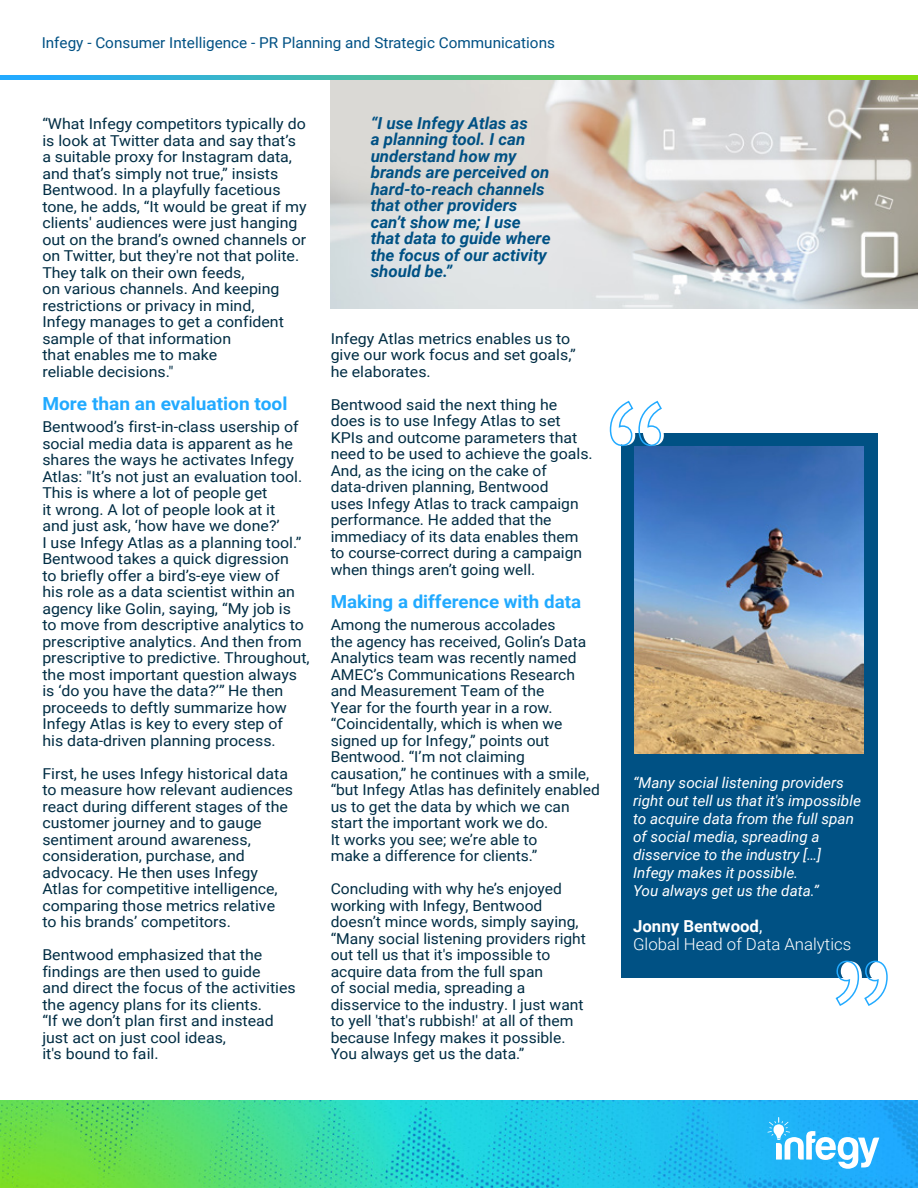
<style>
.page{position:relative;width:918px;height:1188px;background:#fff}
.page>*{position:absolute;margin:0;border:0;box-sizing:border-box;transform-origin:0 0}
.t1{font:700 18px "Roboto";color:#2af;scale:1.04 1}
.t2{font:700 18px "Roboto";color:#2af;scale:1.06 1}
.t3{font:italic 700 16.5px/16.5px "Roboto";color:#005184}
.t4{font:300 16.5px/18px "Roboto";color:#fff}
.t5{font:15px/16.5px "Roboto";color:#002d44;scale:1.06 1}
.t6{font:15px/16.5px "Roboto";color:#002d44;scale:1.04 1}
.t7{font:italic 15px/18px "Roboto";color:#fff}
.t8{font:15px "Roboto";color:#005184}
.s1{font-weight:700}
.s2{font-weight:400}
</style>
<div class="page">
<img style="left:0;top:1101px;width:918px;height:87px">
<svg style="left:767px;top:1117px;width:112px;height:52px"></svg>
<img style="left:331px;top:79px;width:587px;height:229px">
<svg style="left:0;top:76px;width:918px;height:3px;background:#55c386"></svg>
<div style="left:621px;top:433px;width:257px;height:545px;background:#005184"></div>
<svg style="left:835px;top:960px;width:53px;height:46px"></svg>
<img style="left:634px;top:447px;width:230px;height:306px">
<svg style="left:609px;top:400px;width:56px;height:47px"></svg>
<p class="t8" style="left:42px;top:32px;width:515px">Infegy - Consumer Intelligence - PR Planning and Strategic Communications</p>
<p class="t5" style="left:42px;top:115px;width:251px">“What Infegy competitors typically do is look at Twitter data and say that’s a suitable proxy for Instagram data, and that’s simply not true,” insists Bentwood. In a playfully facetious tone, he adds, “It would be great if my clients' audiences were just hanging out on the brand’s owned channels or on Twitter, but they're not that polite.<br>They talk on their own feeds,<br>on various channels. And keeping restrictions or privacy in mind,<br>Infegy manages to get a confident sample of that information<br>that enables me to make<br>reliable decisions."</p>
<p class="t2" style="left:42px;top:391px;width:233px">More than an evaluation tool</p>
<p class="t5" style="left:42px;top:418px;width:254px">Bentwood’s first-in-class usership of social media data is apparent as he shares the ways he activates Infegy Atlas: "It’s not just an evaluation tool.<br>This is where a lot of people get<br>it wrong. A lot of people look at it<br>and just ask, ‘how have we done?’<br>I use Infegy Atlas as a planning tool.” Bentwood takes a quick digression<br>to briefly offer a bird’s-eye view of<br>his role as a data scientist within an agency like Golin, saying, “My job is<br>to move from descriptive analytics to prescriptive analytics. And then from prescriptive to predictive. Throughout, the most important question always is ‘do you have the data?’” He then proceeds to deftly summarize how Infegy Atlas is key to every step of<br>his data-driven planning process.</p>
<p class="t5" style="left:42px;top:765px;width:238px">First, he uses Infegy historical data to measure how relevant audiences react during different stages of the customer journey and to gauge sentiment around awareness, consideration, purchase, and advocacy. He then uses Infegy<br>Atlas for competitive intelligence, comparing those metrics relative<br>to his brands’ competitors.</p>
<p class="t5" style="left:42px;top:946px;width:241px">Bentwood emphasized that the findings are then used to guide<br>and direct the focus of the activities the agency plans for its clients.<br>“If we don’t plan first and instead just act on just cool ideas,<br>it's bound to fail.</p>
<p class="t3" style="left:371px;top:114px;width:181px">“I use Infegy Atlas as<br>a planning tool. I can understand how my brands are perceived on hard-to-reach channels that other providers can’t show me; I use that data to guide where the focus of our activity should be.”</p>
<p class="t5" style="left:331px;top:329px;width:233px">Infegy Atlas metrics enables us to give our work focus and set goals,” he elaborates.</p>
<p class="t5" style="left:331px;top:395px;width:249px">Bentwood said the next thing he does is to use Infegy Atlas to set<br>KPIs and outcome parameters that need to be used to achieve the goals.<br>And, as the icing on the cake of data-driven planning, Bentwood<br>uses Infegy Atlas to track campaign performance. He added that the immediacy of its data enables them to course-correct during a campaign when things aren’t going well.</p>
<p class="t1" style="left:331px;top:589px;width:242px">Making a difference with data</p>
<p class="t6" style="left:331px;top:616px;width:260px">Among the numerous accolades<br>the agency has received, Golin’s Data<br>Analytics team was recently named<br>AMEC’s Communications Research and Measurement Team of the<br>Year for the fourth year in a row. “Coincidentally, which is when we signed up for Infegy,” points out<br>Bentwood. “I’m not claiming causation,” he continues with a smile, “but Infegy Atlas has definitely enabled us to get the data by which we can start the important work we do.<br>It works you see; we’re able to<br>make a difference for clients.”</p>
<p class="t6" style="left:331px;top:880px;width:247px">Concluding with why he’s enjoyed working with Infegy, Bentwood doesn’t mince words, simply saying, “Many social listening providers right out tell us that it's impossible to acquire data from the full span<br>of social media, spreading a disservice to the industry. I just want to yell 'that's rubbish!' at all of them because Infegy makes it possible.<br>You always get us the data.”</p>
<p class="t7" style="left:633px;top:773px;width:229px">“Many social listening providers right out tell us that it's impossible to acquire data from the full span of social media, spreading a disservice to the industry […]<br>Infegy makes it possible.<br>You always get us the data.”</p>
<p class="t4" style="left:633px;top:917px;width:220px"><span class="s1">Jonny Bentwood</span><span class="s2">,<br></span>Global Head of Data Analytics</p>
</div>
